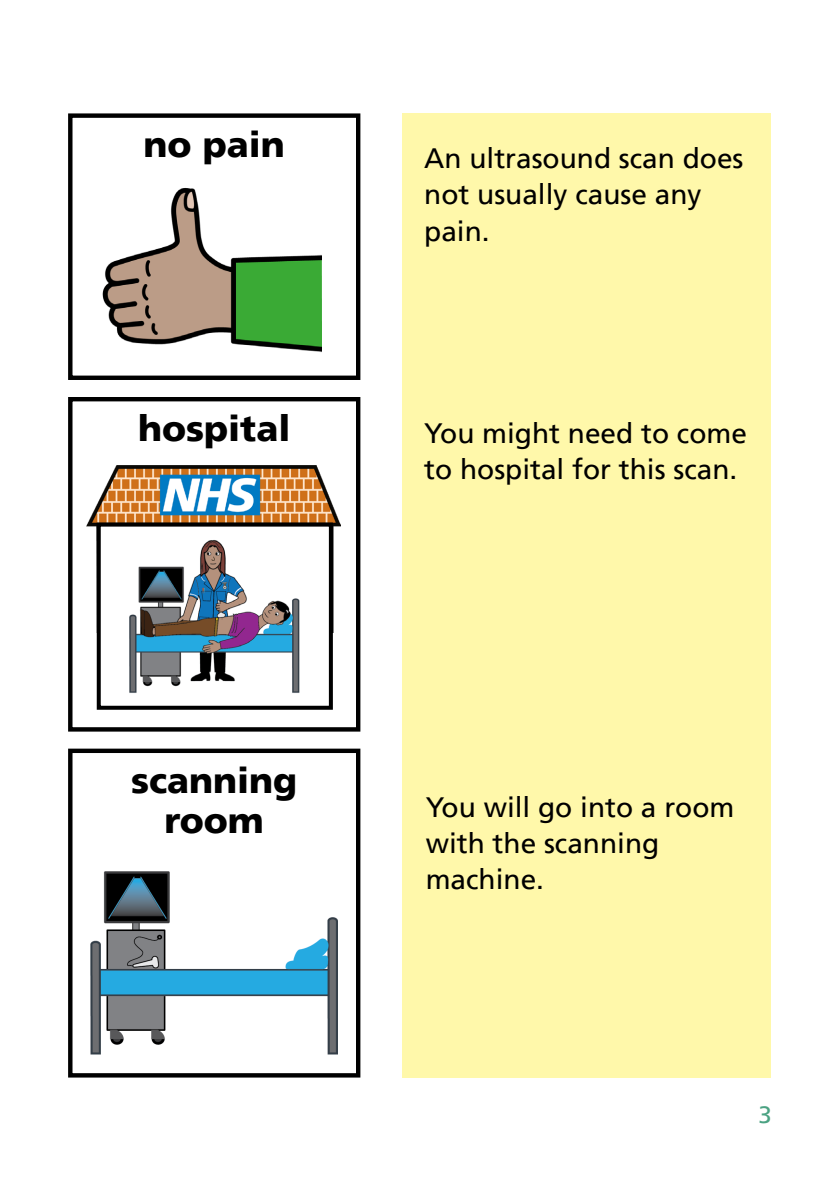
<style>
.page{position:relative;width:840px;height:1191px;background:#fff}
.page>*{position:absolute;margin:0;border:0;box-sizing:border-box;transform-origin:0 0}
.t1{font:900 36px/40px "Frutiger LT";color:#000;text-align:center}
.t2{font:28px/36px "Frutiger LT";color:#000}
.t3{font:24px "Frutiger LT";color:#4ba282}
</style>
<div class="page">
<div style="left:401px;top:113px;width:369px;height:964px;background:#fff8aa"></div>
<div style="left:68px;top:113px;width:292px;height:267px;border:4px solid #000"></div>
<div style="left:68px;top:397px;width:292px;height:334px;border:4px solid #000"></div>
<div style="left:68px;top:748px;width:292px;height:329px;border:4px solid #000"></div>
<img style="left:102px;top:188px;width:219px;height:164px">
<img style="left:86px;top:465px;width:254px;height:167px">
<div style="left:99px;top:524px;width:232px;height:183px;background:#fff"></div>
<div style="left:97px;top:522px;width:236px;height:187px;border:4px solid #000"></div>
<img style="left:129px;top:540px;width:171px;height:153px">
<img style="left:90px;top:871px;width:248px;height:184px">
<p class="t1" style="left:143px;top:125px;width:143px">no pain</p>
<p class="t1" style="left:138px;top:408px;width:154px">hospital</p>
<p class="t1" style="left:131px;top:760px;width:168px">scanning room</p>
<p class="t2" style="left:424px;top:141px;width:320px">An ultrasound scan does not usually cause any pain.</p>
<p class="t2" style="left:424px;top:415px;width:324px">You might need to come to hospital for this scan.</p>
<p class="t2" style="left:425px;top:789px;width:310px">You will go into a room with the scanning machine.</p>
<p class="t3" style="left:758px;top:1101px;width:15px">3</p>
</div>
